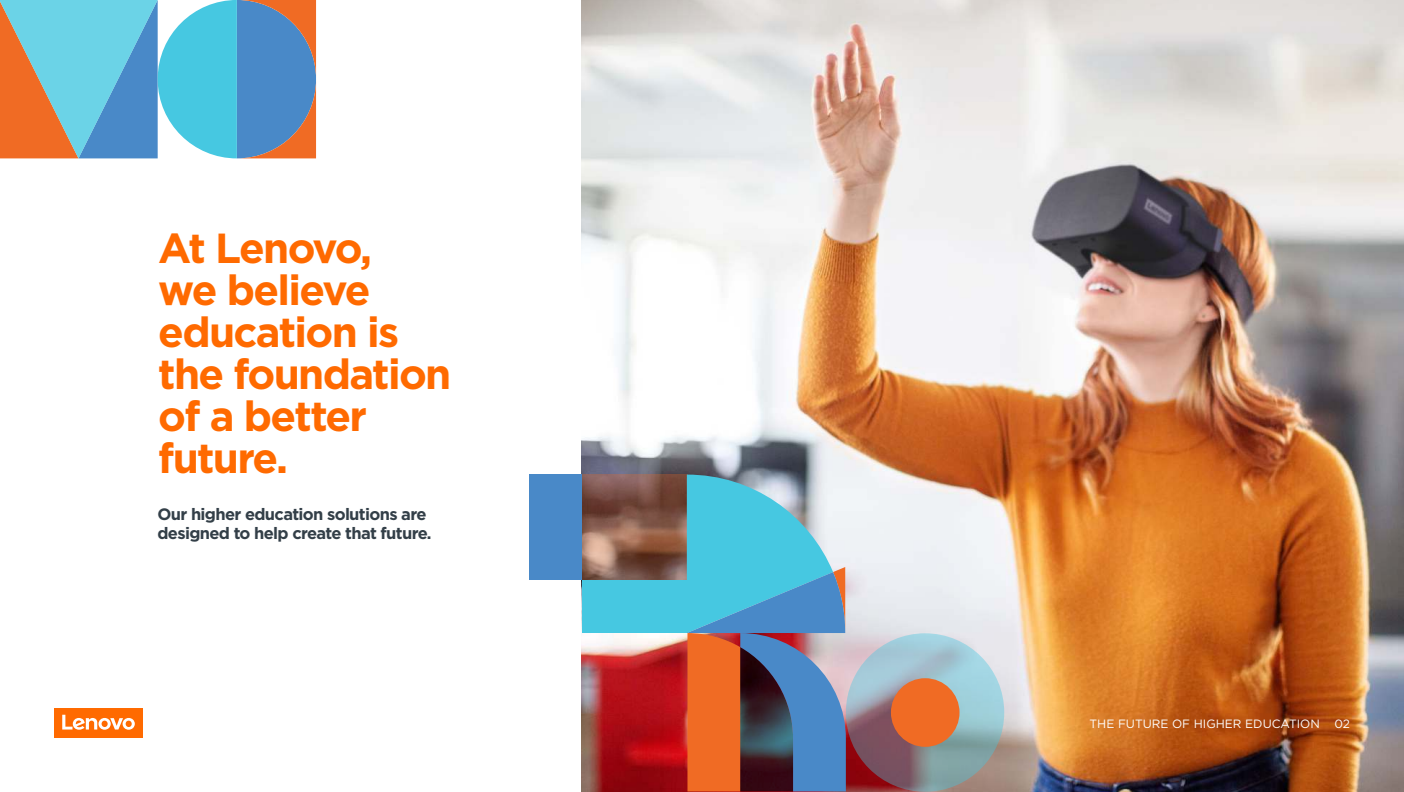
<style>
.page{position:relative;width:1404px;height:792px;background:#fff}
.page>*{position:absolute;margin:0;border:0;box-sizing:border-box;transform-origin:0 0}
.t1{font:700 42px/42px "Gotham";letter-spacing:-.04em;color:#ff6a00}
.t2{font:700 16.5px/18.9px "Gotham";letter-spacing:-.04em;color:#333f48}
.t3{font:12px "Gotham";color:#fff}
</style>
<div class="page">
<img style="left:581px;top:0;width:823px;height:792px">
<svg style="left:0;top:0;width:316px;height:158px;background:#78a9ba"></svg>
<div style="left:529px;top:474px;width:53px;height:106px;background:#4989c8"></div>
<svg style="left:582px;top:474px;width:105px;height:106px;background:#855b4d"></svg>
<div style="left:582px;top:580px;width:105px;height:53px;background:#46c8e1"></div>
<svg style="left:687px;top:474px;width:159px;height:317px;background:#75919f"></svg>
<svg style="left:846px;top:633px;width:158px;height:158px;background:#92a4ae"></svg>
<div style="left:891px;top:678px;width:69px;height:68px;background:#f06b24;border-radius:50%"></div>
<div style="left:54px;top:708px;width:89px;height:29px;background:#ff6a00"></div>
<svg style="left:62px;top:714px;width:73px;height:15px"></svg>
<h1 class="t1" style="left:158px;top:229px;width:295px">At Lenovo,<br>we believe education is the foundation of a better future.</h1>
<p class="t2" style="left:158px;top:505px;width:276px">Our higher education solutions are designed to help create that future.</p>
<p class="t3" style="left:1090px;top:718px;width:262px">THE FUTURE OF HIGHER EDUCATION 02</p>
</div>
